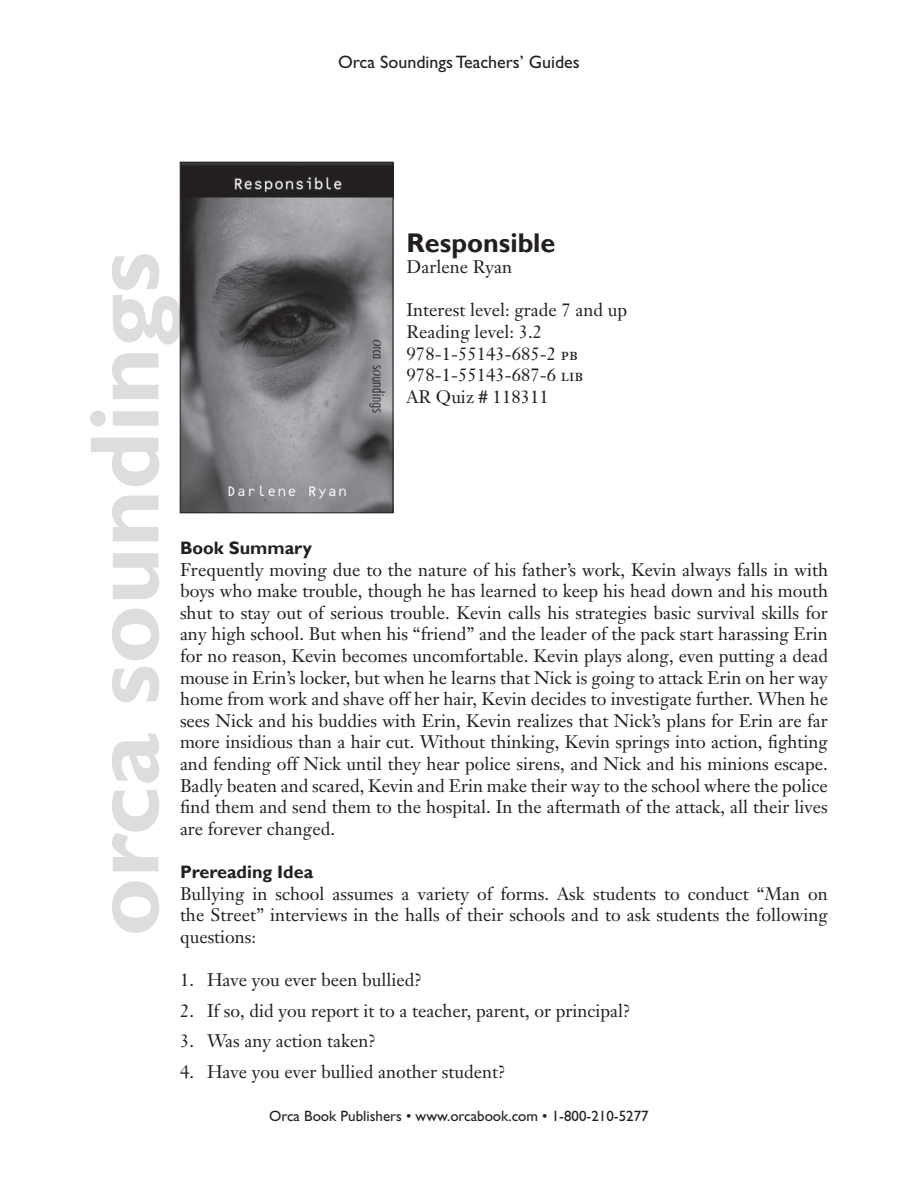
<style>
.page{position:relative;width:918px;height:1188px;background:#fff}
.page>*{position:absolute;margin:0;border:0;box-sizing:border-box;transform-origin:0 0}
.t1{font:700 99px "Gill Sans";color:#dcdddf}
.t2{font:700 27px "Gill Sans";color:#231f20}
.t3{font:18px/21.6px "Janson Text";color:#231f20}
.t4{font:18px "Gill Sans";color:#231f20}
.t5{font:700 18px "Gill Sans";color:#231f20}
.t6{font:15px "Gill Sans";color:#231f20}
.s1{font-family:"Janson Text Roman SC"}
</style>
<div class="page">
<img style="left:182px;top:164px;width:209px;height:347px">
<div style="left:180px;top:162px;width:213px;height:351px;border:1px solid #231f20"></div>
<p class="t4" style="left:338px;top:51px;width:243px">Orca Soundings Teachers’ Guides</p>
<h2 class="t2" style="left:407px;top:226px;width:150px">Responsible</h2>
<p class="t3" style="left:407px;top:256px;width:107px">Darlene Ryan</p>
<p class="t3" style="left:407px;top:299px;width:222px">Interest level: grade 7 and up<br>Reading level: 3.2<br>978-1-55143-685-2 <span class="s1">pb<br></span>978-1-55143-687-6 <span class="s1">lib<br></span>AR Quiz # 118311</p>
<h1 class="t1" style="left:65px;top:936px;width:687px;rotate:-90deg">orca soundings</h1>
<p class="t5" style="left:180px;top:537px;width:134px">Book Summary</p>
<p class="t3" style="left:180px;top:559px;width:650px">Frequently moving due to the nature of his father’s work, Kevin always falls in with boys who make trouble, though he has learned to keep his head down and his mouth shut to stay out of serious trouble. Kevin calls his strategies basic survival skills for any high school. But when his “friend” and the leader of the pack start harassing Erin for no reason, Kevin becomes uncomfortable. Kevin plays along, even putting a dead mouse in Erin’s locker, but when he learns that Nick is going to attack Erin on her way home from work and shave off her hair, Kevin decides to investigate further. When he sees Nick and his buddies with Erin, Kevin realizes that Nick’s plans for Erin are far more insidious than a hair cut. Without thinking, Kevin springs into action, fighting and fending off Nick until they hear police sirens, and Nick and his minions escape.<br>Badly beaten and scared, Kevin and Erin make their way to the school where the police find them and send them to the hospital. In the aftermath of the attack, all their lives are forever changed.</p>
<p class="t5" style="left:180px;top:861px;width:135px">Prereading Idea</p>
<p class="t3" style="left:180px;top:883px;width:649px;text-align:justify">Bullying in school assumes a variety of forms. Ask students to conduct “Man on the Street” interviews in the halls of their schools and to ask students the following questions:</p>
<p class="t3" style="left:180px;top:969px;width:244px">1. Have you ever been bullied?</p>
<p class="t3" style="left:180px;top:1000px;width:452px">2. If so, did you report it to a teacher, parent, or principal?</p>
<p class="t3" style="left:180px;top:1030px;width:198px">3. Was any action taken?</p>
<p class="t3" style="left:180px;top:1061px;width:327px">4. Have you ever bullied another student?</p>
<p class="t6" style="left:269px;top:1108px;width:381px">Orca Book Publishers • www.orcabook.com • 1-800-210-5277</p>
</div>
